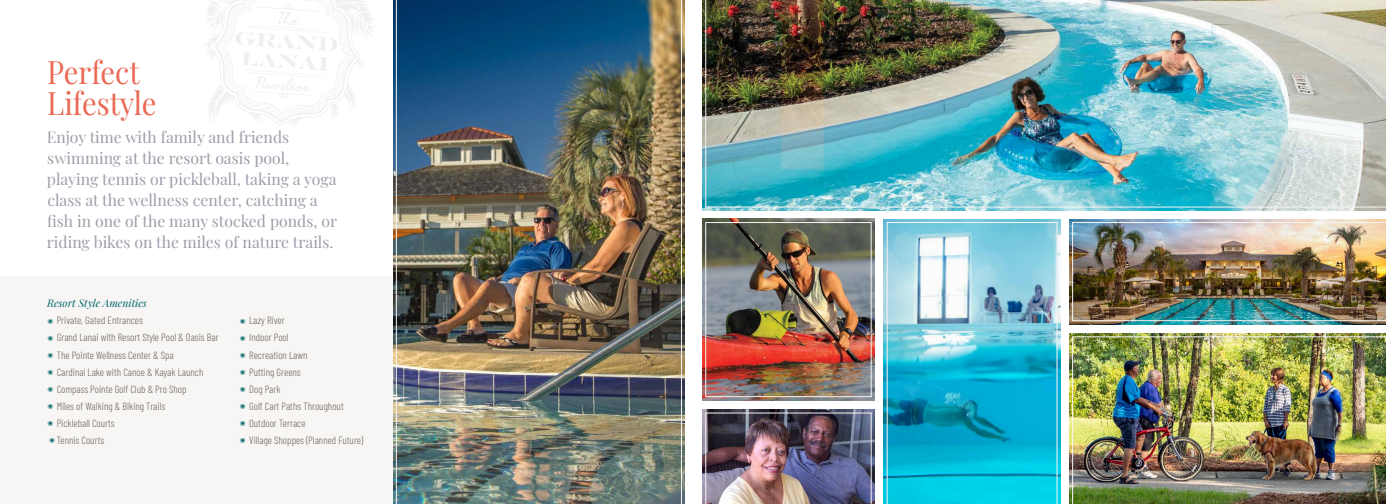
<style>
.page{position:relative;width:1386px;height:504px;background:#fff}
.page>*{position:absolute;margin:0;border:0;box-sizing:border-box;transform-origin:0 0}
.t1{font:31.5px/31.5px "Playfair Display";color:#e96954;scale:.92 1}
.t2{font:15.75px/21px "Playfair Display";color:#9f9daa}
.t3{font:300 10.5px/17.1px "Barlow Condensed";color:#6d665d}
.t4{font:italic 10.5px "Playfair Display";color:#00646a}
</style>
<div class="page">
<div style="left:0;top:276px;width:402px;height:228px;background:#f7f6f4"></div>
<img style="left:702px;top:0;width:684px;height:211px">
<img style="left:393px;top:0;width:292px;height:504px">
<img style="left:702px;top:219px;width:173px;height:181px">
<img style="left:884px;top:219px;width:177px;height:285px">
<img style="left:1069px;top:219px;width:317px;height:106px">
<img style="left:1069px;top:333px;width:317px;height:171px">
<img style="left:702px;top:409px;width:172px;height:95px">
<svg style="left:205px;top:0;width:169px;height:126px"></svg>
<img style="left:396px;top:0;width:286px;height:504px">
<img style="left:705px;top:0;width:681px;height:207px">
<div style="left:705px;top:222px;width:167px;height:175px;border:1px solid #f7f5f5"></div>
<img style="left:887px;top:222px;width:170px;height:282px">
<img style="left:1072px;top:222px;width:314px;height:99px">
<img style="left:1072px;top:336px;width:314px;height:168px">
<img style="left:705px;top:413px;width:167px;height:91px">
<h1 class="t1" style="left:47px;top:54px;width:120px">Perfect<br>Lifestyle</h1>
<h2 class="t2" style="left:47px;top:126px;width:292px">Enjoy time with family and friends swimming at the resort oasis pool, playing tennis or pickleball, taking a yoga class at the wellness center, catching a fish in one of the many stocked ponds, or riding bikes on the miles of nature trails.</h2>
<p class="t4" style="left:47px;top:295px;width:101px">Resort Style Amenities</p>
<p class="t3" style="left:57px;top:311px;width:163px">Private, Gated Entrances<br>Grand Lanai with Resort Style Pool &amp; Oasis Bar<br>The Pointe Wellness Center &amp; Spa<br>Cardinal Lake with Canoe &amp; Kayak Launch<br>Compass Pointe Golf Club &amp; Pro Shop<br>Miles of Walking &amp; Biking Trails<br>Pickleball Courts<br>Tennis Courts</p>
<p class="t3" style="left:249px;top:311px;width:116px">Lazy River<br>Indoor Pool<br>Recreation Lawn<br>Putting Greens<br>Dog Park<br>Golf Cart Paths Throughout<br>Outdoor Terrace<br>Village Shoppes (Planned Future)</p>
</div>
